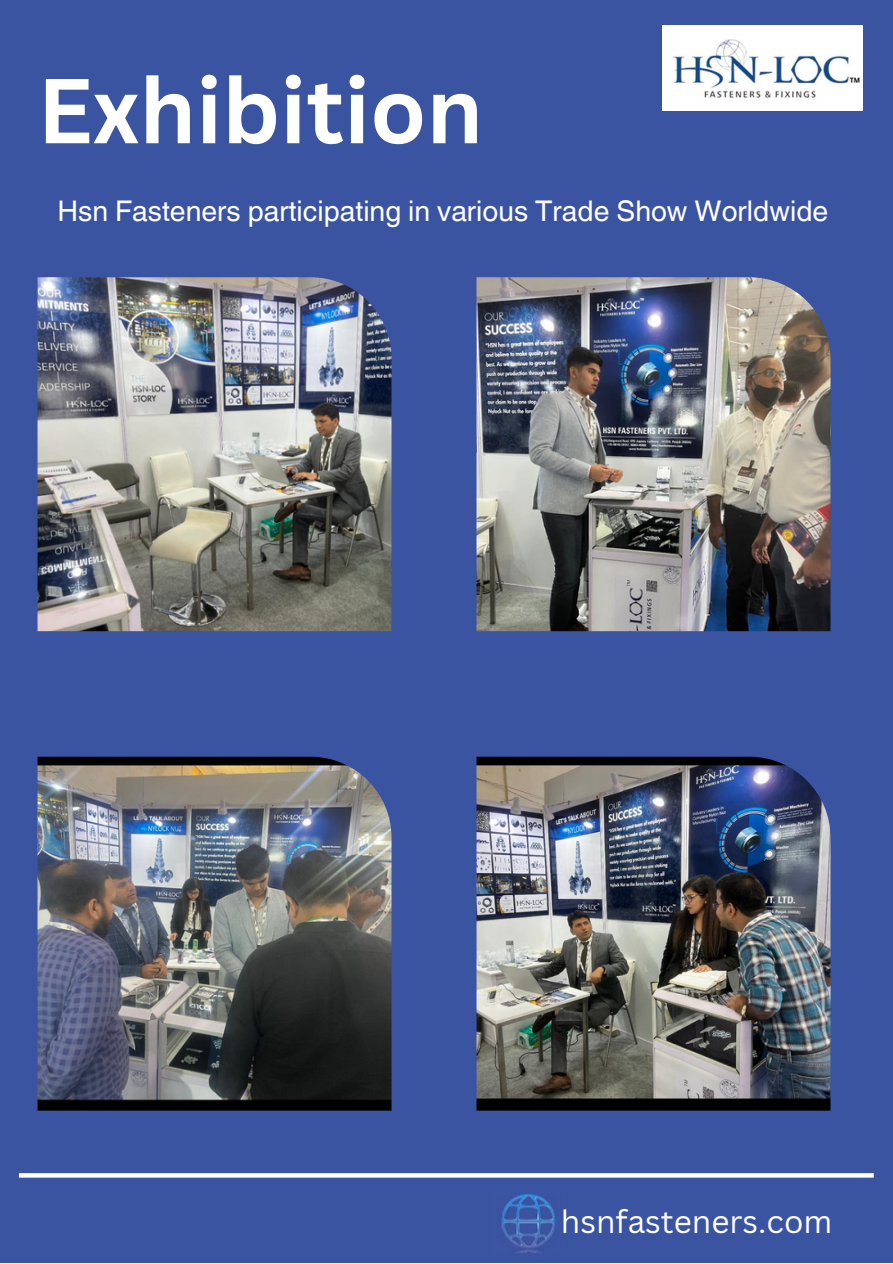
<style>
.page{position:relative;width:893px;height:1264px;background:#fff}
.page>*{position:absolute;margin:0;border:0;box-sizing:border-box;transform-origin:0 0}
.t1{font:700 89.85px "Canva Sans";color:#fff}
.t2{font:31.5px "Canva Sans";color:#fff}
.t3{font:28.5px "Helvetica World";color:#fff}
</style>
<div class="page">
<div style="left:0;top:0;width:892px;height:1262px;background:#3b54a1"></div>
<img style="left:662px;top:25px;width:200px;height:86px">
<svg style="left:19px;top:1173px;width:854px;height:4px;background:#f8f9fb"></svg>
<img style="left:38px;top:277px;width:353px;height:354px">
<img style="left:476px;top:277px;width:354px;height:354px">
<img style="left:38px;top:756px;width:353px;height:354px">
<img style="left:476px;top:756px;width:354px;height:354px">
<img style="left:501px;top:1193px;width:55px;height:59px">
<p class="t1" style="left:38px;top:47px;width:447px">Exhibition</p>
<p class="t3" style="left:57px;top:194px;width:772px">Hsn Fasteners participating in various Trade Show Worldwide</p>
<p class="t2" style="left:561px;top:1199px;width:273px">hsnfasteners.com</p>
</div>
